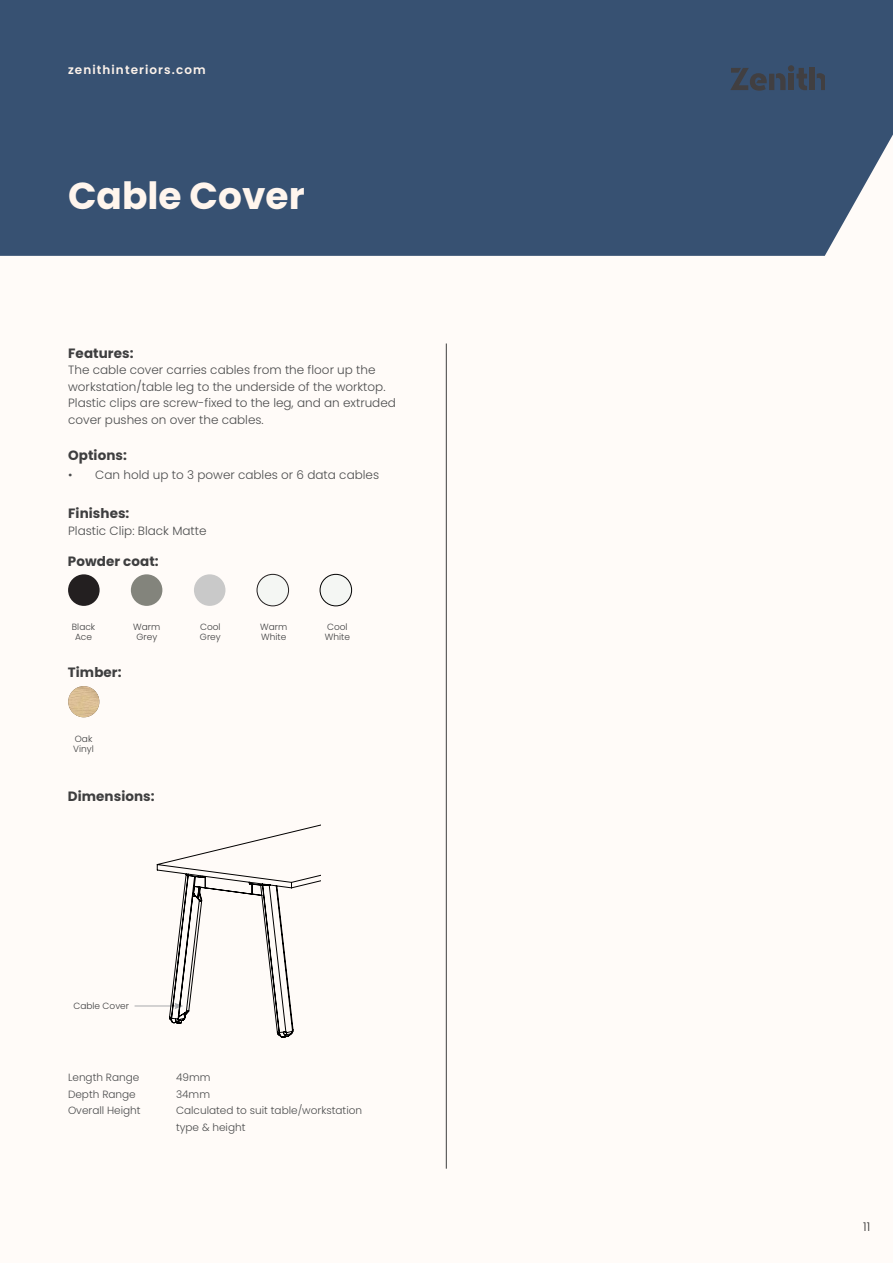
<style>
.page{position:relative;width:893px;height:1263px;background:#fffbf8}
.page>*{position:absolute;margin:0;border:0;box-sizing:border-box;transform-origin:0 0}
.PRODUCT_NAME{font:700 37.5px "Poppins";color:#fff5ed}
.COPY{font:700 13.5px "Poppins";letter-spacing:.005em;color:#3e3e3f}
.COPY-2{font:300 12px/16.5px "Poppins";color:#4b4c4d}
.t1{font:600 12px "Poppins";letter-spacing:.09em;color:#fdf3eb}
.t2{font:300 12px "Poppins";color:#312f30}
.COPY-3{font:300 10.5px/16.5px "Poppins";color:#4b4c4d}
.COLOURS_SPECS{font:300 9px "Poppins";color:#3e3e3f}
</style>
<div class="page">
<div style="left:0;top:0;width:893px;height:256px;background:#375172"></div>
<div style="left:788px;top:74px;width:6px;height:16px;background:#413f41"></div>
<div style="left:788px;top:65px;width:6px;height:7px;background:#413f41;border-radius:50%"></div>
<svg style="left:796px;top:68px;width:11px;height:23px"></svg>
<div style="left:810px;top:68px;width:5px;height:22px;background:#413f41"></div>
<svg style="left:817px;top:73px;width:8px;height:17px"></svg>
<svg style="left:730px;top:68px;width:55px;height:23px"></svg>
<hr style="left:135px;top:1006px;width:42px;height:1px;background:#a8aaad">
<svg style="left:157px;top:824px;width:163px;height:213px"></svg>
<hr style="left:446px;top:343px;width:1px;height:826px;background:#3e3e3f">
<div style="left:68px;top:574px;width:32px;height:32px;background:#231f20;border-radius:50%"></div>
<div style="left:194px;top:574px;width:31px;height:32px;background:#c9c9c9;border-radius:50%"></div>
<div style="left:131px;top:574px;width:31px;height:32px;background:#83847c;border-radius:50%"></div>
<div style="left:257px;top:574px;width:32px;height:32px;background:#f4f6f3;border-radius:50%"></div>
<div style="left:257px;top:574px;width:32px;height:32px;border:1px solid #231f20;border-radius:50%"></div>
<div style="left:320px;top:574px;width:32px;height:32px;background:#f4f6f3;border-radius:50%"></div>
<div style="left:320px;top:574px;width:32px;height:32px;border:1px solid #000;border-radius:50%"></div>
<img style="left:68px;top:686px;width:31px;height:31px;border-radius:16px">
<p class="t1" style="left:68px;top:63px;width:139px">zenithinteriors.com</p>
<p class="PRODUCT_NAME" style="left:68px;top:174px;width:238px">Cable Cover</p>
<p class="COPY" style="left:68px;top:345px;width:67px">Features:</p>
<p class="COPY-2" style="left:68px;top:362px;width:329px">The cable cover carries cables from the floor up the workstation/table leg to the underside of the worktop.<br>Plastic clips are screw-fixed to the leg, and an extruded cover pushes on over the cables.</p>
<p class="COPY" style="left:68px;top:447px;width:60px">Options:</p>
<p class="COPY-2" style="left:68px;top:467px;width:313px">• Can hold up to 3 power cables or 6 data cables</p>
<p class="COPY" style="left:68px;top:506px;width:63px">Finishes:</p>
<p class="COPY-2" style="left:68px;top:522px;width:140px">Plastic Clip: Black Matte</p>
<p class="COPY" style="left:68px;top:553px;width:92px">Powder coat:</p>
<p class="COLOURS_SPECS" style="left:72px;top:622px;width:25px">Black</p>
<p class="COLOURS_SPECS" style="left:75px;top:632px;width:18px">Ace</p>
<p class="COPY" style="left:68px;top:665px;width:55px">Timber:</p>
<p class="COLOURS_SPECS" style="left:133px;top:622px;width:29px">Warm</p>
<p class="COLOURS_SPECS" style="left:136px;top:632px;width:22px">Grey</p>
<p class="COLOURS_SPECS" style="left:75px;top:733px;width:19px">Oak</p>
<p class="COLOURS_SPECS" style="left:73px;top:743px;width:22px">Vinyl</p>
<p class="COPY" style="left:68px;top:789px;width:88px">Dimensions:</p>
<p class="COLOURS_SPECS" style="left:200px;top:622px;width:22px">Cool</p>
<p class="COLOURS_SPECS" style="left:200px;top:632px;width:22px">Grey</p>
<p class="COLOURS_SPECS" style="left:260px;top:622px;width:29px">Warm</p>
<p class="COLOURS_SPECS" style="left:261px;top:632px;width:27px">White</p>
<p class="COLOURS_SPECS" style="left:327px;top:622px;width:22px">Cool</p>
<p class="COLOURS_SPECS" style="left:325px;top:632px;width:27px">White</p>
<p class="COLOURS_SPECS" style="left:73px;top:1001px;width:57px">Cable Cover</p>
<p class="COPY-3" style="left:68px;top:1069px;width:73px">Length Range</p>
<p class="COPY-3" style="left:176px;top:1069px;width:36px">49mm</p>
<p class="COPY-3" style="left:68px;top:1086px;width:69px">Depth Range</p>
<p class="COPY-3" style="left:176px;top:1086px;width:36px">34mm</p>
<p class="COPY-3" style="left:68px;top:1102px;width:74px">Overall Height</p>
<p class="COPY-3" style="left:176px;top:1102px;width:188px">Calculated to suit table/workstation type &amp; height</p>
<p class="t2" style="left:863px;top:1220px;width:9px">11</p>
</div>
